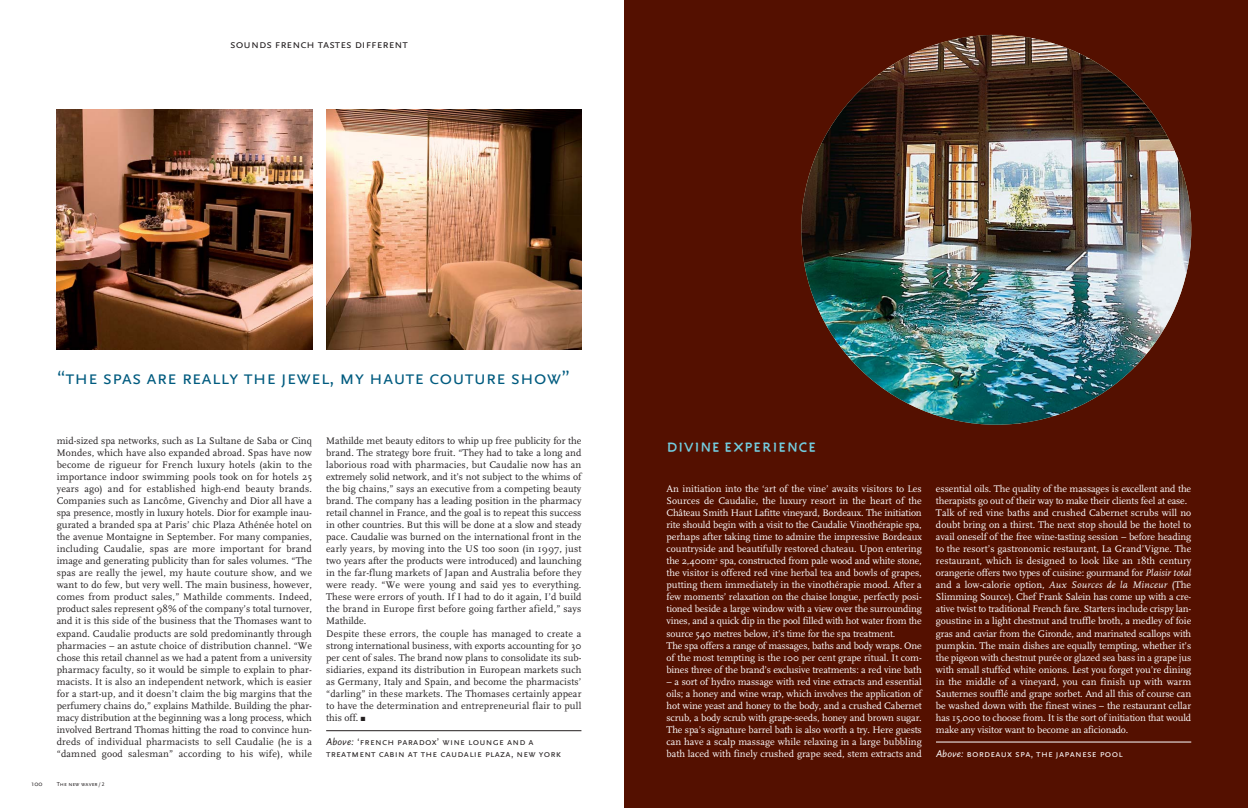
<style>
.page{position:relative;width:1248px;height:808px;background:#fff}
.page>*{position:absolute;margin:0;border:0;box-sizing:border-box;transform-origin:0 0}
.t1{font:20px "Scala Sans Caps";color:#005b7f}
.t2{font:19px "Engine Caps";color:#73cee1}
.t3{font:12px "Scala Sans Caps";color:#231f20}
.t4{font:10px/12px "FF Scala";letter-spacing:.01em;color:#231f20;text-align:justify}
.t5{font:10px/12px "FF Scala";letter-spacing:-.005em;color:#fff}
.t6{font:10px/12px "Scala Sans Caps";letter-spacing:.025em;color:#231f20}
.t7{font:10px "Scala Sans Caps";letter-spacing:.025em;color:#fff}
.t8{font:7px "Scala Sans";color:#231f20}
.t9{font:6px "Scala Sans Caps";color:#231f20}
.s1{font-style:italic}
.s2{font-family:"Scala Sans";font-style:italic}
.s3{font-size:5.5px}
</style>
<div class="page">
<div style="left:624px;top:1px;width:623px;height:807px;background:#541000"></div>
<img style="left:57px;top:110px;width:255px;height:239px">
<img style="left:326px;top:110px;width:255px;height:239px">
<img style="left:801px;top:35px;width:390px;height:390px;border-radius:50%">
<hr style="left:326px;top:730px;width:255px;height:1px;background:#231f20">
<hr style="left:935px;top:742px;width:256px;height:1px;background:#fff">
<p class="t3" style="left:230px;top:37px;width:179px">sounds french tastes different</p>
<h1 class="t1" style="left:57px;top:366px;width:515px">“the spas are really the jewel, my haute couture show”</h1>
<p class="t4" style="left:57px;top:436px;width:257px">mid-sized spa networks, such as La Sultane de Saba or Cinq Mondes, which have also expanded abroad. Spas have now become de rigueur for French luxury hotels (akin to the importance indoor swimming pools took on for hotels 25 years ago) and for established high-end beauty brands.<br>Companies such as Lancôme, Givenchy and Dior all have a spa presence, mostly in luxury hotels. Dior for example inau&shy;gurated a branded spa at Paris’ chic Plaza Athénée hotel on the avenue Montaigne in September. For many companies, including Caudalie, spas are more important for brand image and generating publicity than for sales volumes. “The spas are really the jewel, my haute couture show, and we want to do few, but very well. The main business, however, comes from product sales,” Mathilde comments. Indeed, product sales represent 98% of the company’s total turnover, and it is this side of the business that the Thomases want to expand. Caudalie products are sold predominantly through pharmacies – an astute choice of distribution channel. “We chose this retail channel as we had a patent from a university pharmacy faculty, so it would be simple to explain to phar&shy;macists. It is also an independent network, which is easier for a start-up, and it doesn’t claim the big margins that the perfumery chains do,” explains Mathilde. Building the phar&shy;macy distribution at the beginning was a long process, which involved Bertrand Thomas hitting the road to convince hun&shy;dreds of individual pharmacists to sell Caudalie (he is a “damned good salesman” according to his wife), while</p>
<p class="t4" style="left:326px;top:436px;width:257px;text-align:left">Mathilde met beauty editors to whip up free publicity for the brand. The strategy bore fruit. “They had to take a long and laborious road with pharmacies, but Caudalie now has an extremely solid network, and it’s not subject to the whims of the big chains,” says an executive from a competing beauty brand. The company has a leading position in the pharmacy retail channel in France, and the goal is to repeat this success in other countries. But this will be done at a slow and steady pace. Caudalie was burned on the international front in the early years, by moving into the US too soon (in 1997, just two years after the products were introduced) and launching in the far-flung markets of Japan and Australia before they were ready. “We were young and said yes to everything.<br>These were errors of youth. If I had to do it again, I’d build the brand in Europe first before going farther afield,” says Mathilde.<br>Despite these errors, the couple has managed to create a strong international business, with exports accounting for 30 per cent of sales. The brand now plans to consolidate its sub&shy;sidiaries, expand its distribution in European markets such as Germany, Italy and Spain, and become the pharmacists’ “darling” in these markets. The Thomases certainly appear to have the determination and entrepreneurial flair to pull this off. ■</p>
<h2 class="t2" style="left:666px;top:433px;width:152px">divine experience</h2>
<p class="t5" style="left:666px;top:484px;width:257px">An initiation into the ‘art of the vine’ awaits visitors to Les Sources de Caudalie, the luxury resort in the heart of the Château Smith Haut Lafitte vineyard, Bordeaux. The initiation rite should begin with a visit to the Caudalie Vinothérapie spa, perhaps after taking time to admire the impressive Bordeaux countryside and beautifully restored chateau. Upon entering the 2,400m<sup>2</sup> spa, constructed from pale wood and white stone, the visitor is offered red vine herbal tea and bowls of grapes, putting them immediately in the vinothérapie mood. After a few moments’ relaxation on the chaise longue, perfectly posi&shy;tioned beside a large window with a view over the surrounding vines, and a quick dip in the pool filled with hot water from the source 540 metres below, it’s time for the spa treatment.<br>The spa offers a range of massages, baths and body wraps. One of the most tempting is the 100 per cent grape ritual. It com&shy;bines three of the brand’s exclusive treatments: a red vine bath</p>
<p class="t5" style="left:666px;top:676px;width:257px;text-align:justify">– a sort of hydro massage with red vine extracts and essential oils; a honey and wine wrap, which involves the application of hot wine yeast and honey to the body, and a crushed Cabernet scrub, a body scrub with grape-seeds, honey and brown sugar.<br>The spa’s signature barrel bath is also worth a try. Here guests can have a scalp massage while relaxing in a large bubbling bath laced with finely crushed grape seed, stem extracts and</p>
<p class="t5" style="left:935px;top:484px;width:257px">essential oils. The quality of the massages is excellent and the therapists go out of their way to make their clients feel at ease.<br>Talk of red vine baths and crushed Cabernet scrubs will no doubt bring on a thirst. The next stop should be the hotel to avail oneself of the free wine-tasting session – before heading to the resort’s gastronomic restaurant, La Grand’Vigne. The restaurant, which is designed to look like an 18th century orangerie offers two types of cuisine: gourmand for <span class="s1">Plaisir total </span>and a low-calorie option, <span class="s1">Aux Sources de la Minceur</span> (The Slimming Source). Chef Frank Salein has come up with a cre&shy;ative twist to traditional French fare. Starters include crispy lan&shy;goustine in a light chestnut and truffle broth, a medley of foie gras and caviar from the Gironde, and marinated scallops with pumpkin. The main dishes are equally tempting, whether it’s the pigeon with chestnut purée or glazed sea bass in a grape jus with small stuffed white onions. Lest you forget you’re dining in the middle of a vineyard, you can finish up with warm Sauternes soufflé and grape sorbet. And all this of course can be washed down with the finest wines – the restaurant cellar has 15,000 to choose from. It is the sort of initiation that would make any visitor want to become an aficionado.</p>
<p class="t6" style="left:326px;top:735px;width:236px"><span class="s2">Above:</span> ‘french paradox’ wine lounge and a treatment cabin at the caudalie plaza, new york</p>
<p class="t7" style="left:935px;top:747px;width:188px"><span class="s2">Above:</span> bordeaux spa, the japanese pool</p>
<p class="t8" style="left:31px;top:781px;width:13px">100</p>
<p class="t9" style="left:57px;top:781px;width:49px">The new waver<span class="s3">/ 2</span></p>
</div>
